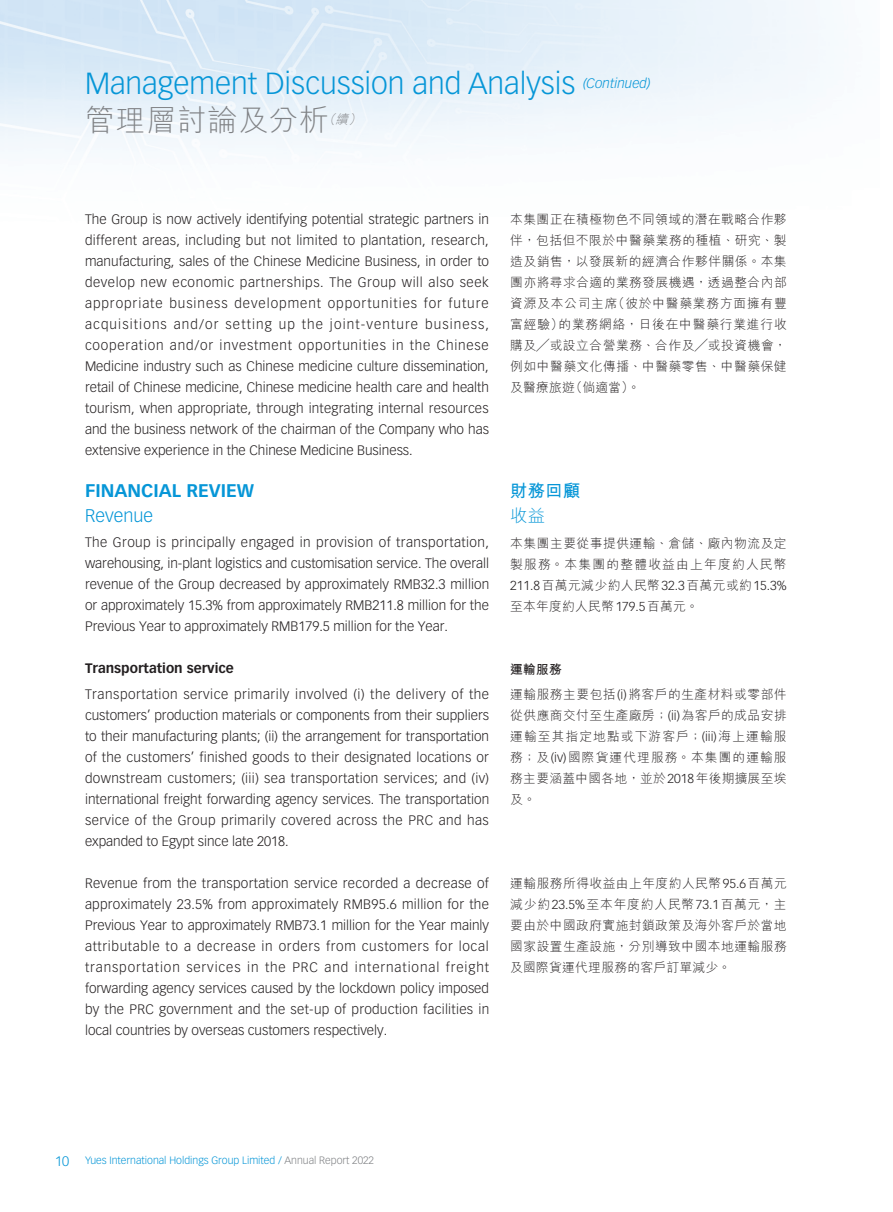
<style>
.page{position:relative;width:893px;height:1212px;background:#fff}
.page>*{position:absolute;margin:0;border:0;box-sizing:border-box;transform-origin:0 0}
.t1{font:300 30px "Vectora LT Std";color:#0696d7}
.t2{font:300 30px "M Hei HK";letter-spacing:.02em;color:#808285}
._01_H1_E{font:700 18px "Vectora LT Std";color:#0696d7}
._02_H2_E{font:300 18px "Vectora LT Std";color:#0696d7}
._001_H1_C{font:700 17.25px "M Hei HK";color:#0696d7}
._002_H2_C{font:300 17.25px "M Hei HK";color:#0696d7}
._00_txt_E{font:300 13.5px/21px "Vectora LT Std";color:#231f20;text-align:justify}
._03_H3_E{font:700 13.5px "Vectora LT Std";color:#231f20}
.t3{font:italic 300 13.5px "Vectora LT Std";color:#0696d7}
._000_txt_C{font:300 12.75px/21px "M Hei HK";letter-spacing:.04em;color:#231f20;text-align:justify}
._003_H3_C{font:700 12.75px "M Hei HK";color:#231f20}
.t4{font:italic 300 12.75px "M Hei HK";color:#808285}
.t5{font:300 10.5px "Vectora LT Std";color:#0696d7}
.s1{font-family:"Vectora LT Std"}
.s2{font-size:13.5px}
.s3{color:#808285}
</style>
<div class="page">
<img style="left:0;top:0;width:831px;height:154px">
<p class="t1" style="left:85px;top:66px;width:492px">Management Discussion and Analysis</p>
<p class="t3" style="left:583px;top:76px;width:69px">(Continued)</p>
<p class="t2" style="left:85px;top:105px;width:246px">管理層討論及分析</p>
<p class="t4" style="left:323px;top:113px;width:42px">（續）</p>
<p class="_00_txt_E" style="left:85px;top:209px;width:406px">The Group is now actively identifying potential strategic partners in different areas, including but not limited to plantation, research, manufacturing, sales of the Chinese Medicine Business, in order to develop new economic partnerships. The Group will also seek appropriate business development opportunities for future acquisitions and/or setting up the joint-venture business, cooperation and/or investment opportunities in the Chinese Medicine industry such as Chinese medicine culture dissemination, retail of Chinese medicine, Chinese medicine health care and health tourism, when appropriate, through integrating internal resources and the business network of the chairman of the Company who has extensive experience in the Chinese Medicine Business.</p>
<p class="_01_H1_E" style="left:85px;top:479px;width:170px">FINANCIAL REVIEW</p>
<p class="_02_H2_E" style="left:85px;top:505px;width:70px">Revenue</p>
<p class="_00_txt_E" style="left:85px;top:532px;width:406px">The Group is principally engaged in provision of transportation, warehousing, in-plant logistics and customisation service. The overall revenue of the Group decreased by approximately RMB32.3 million or approximately 15.3% from approximately RMB211.8 million for the Previous Year to approximately RMB179.5 million for the Year.</p>
<p class="_03_H3_E" style="left:85px;top:660px;width:150px">Transportation service</p>
<p class="_00_txt_E" style="left:85px;top:683px;width:406px">Transportation service primarily involved (i) the delivery of the customers’ production materials or components from their suppliers to their manufacturing plants; (ii) the arrangement for transportation of the customers’ finished goods to their designated locations or downstream customers; (iii) sea transportation services; and (iv) international freight forwarding agency services. The transportation service of the Group primarily covered across the PRC and has expanded to Egypt since late 2018.</p>
<p class="_00_txt_E" style="left:85px;top:872px;width:406px">Revenue from the transportation service recorded a decrease of approximately 23.5% from approximately RMB95.6 million for the Previous Year to approximately RMB73.1 million for the Year mainly attributable to a decrease in orders from customers for local transportation services in the PRC and international freight forwarding agency services caused by the lockdown policy imposed by the PRC government and the set-up of production facilities in local countries by overseas customers respectively.</p>
<p class="_000_txt_C" style="left:510px;top:209px;width:278px">本集團正在積極物色不同領域的潛在戰略合作夥伴，包括但不限於中醫藥業務的種植、研究、製造及銷售，以發展新的經濟合作夥伴關係。本集團亦將尋求合適的業務發展機遇，透過整合內部資源及本公司主席（彼於中醫藥業務方面擁有豐富經驗）的業務網絡，日後在中醫藥行業進行收購及╱或設立合營業務、合作及╱或投資機會，例如中醫藥文化傳播、中醫藥零售、中醫藥保健及醫療旅遊（倘適當）。</p>
<p class="_001_H1_C" style="left:510px;top:478px;width:72px">財務回顧</p>
<p class="_002_H2_C" style="left:510px;top:507px;width:36px">收益</p>
<p class="_000_txt_C" style="left:510px;top:532px;width:278px">本集團主要從事提供運輸、倉儲、廠內物流及定製服務。本集團的整體收益由上年度約人民幣<span class="s1">211.8</span>百萬元減少約人民幣<span class="s1">32.3</span>百萬元或約<span class="s1">15.3%</span>至本年度約人民幣<span class="s1">179.5</span>百萬元。</p>
<p class="_003_H3_C" style="left:510px;top:660px;width:53px">運輸服務</p>
<p class="_000_txt_C" style="left:510px;top:683px;width:278px">運輸服務主要包括<span class="s1">(i)</span>將客戶的生產材料或零部件從供應商交付至生產廠房；<span class="s1">(ii)</span>為客戶的成品安排運輸至其指定地點或下游客戶；<span class="s1">(iii)</span>海上運輸服務；及<span class="s1">(iv)</span>國際貨運代理服務。本集團的運輸服務主要涵蓋中國各地，並於<span class="s1">2018</span>年後期擴展至埃及。</p>
<p class="_000_txt_C" style="left:510px;top:872px;width:278px">運輸服務所得收益由上年度約人民幣<span class="s1">95.6</span>百萬元減少約<span class="s1">23.5%</span>至本年度約人民幣<span class="s1">73.1</span>百萬元，主要由於中國政府實施封鎖政策及海外客戶於當地國家設置生產設施，分別導致中國本地運輸服務及國際貨運代理服務的客戶訂單減少。</p>
<p class="t5" style="left:55px;top:1154px;width:321px"><span class="s2">10</span> Yues International Holdings Group Limited / <span class="s3">Annual Report 2022</span></p>
</div>
